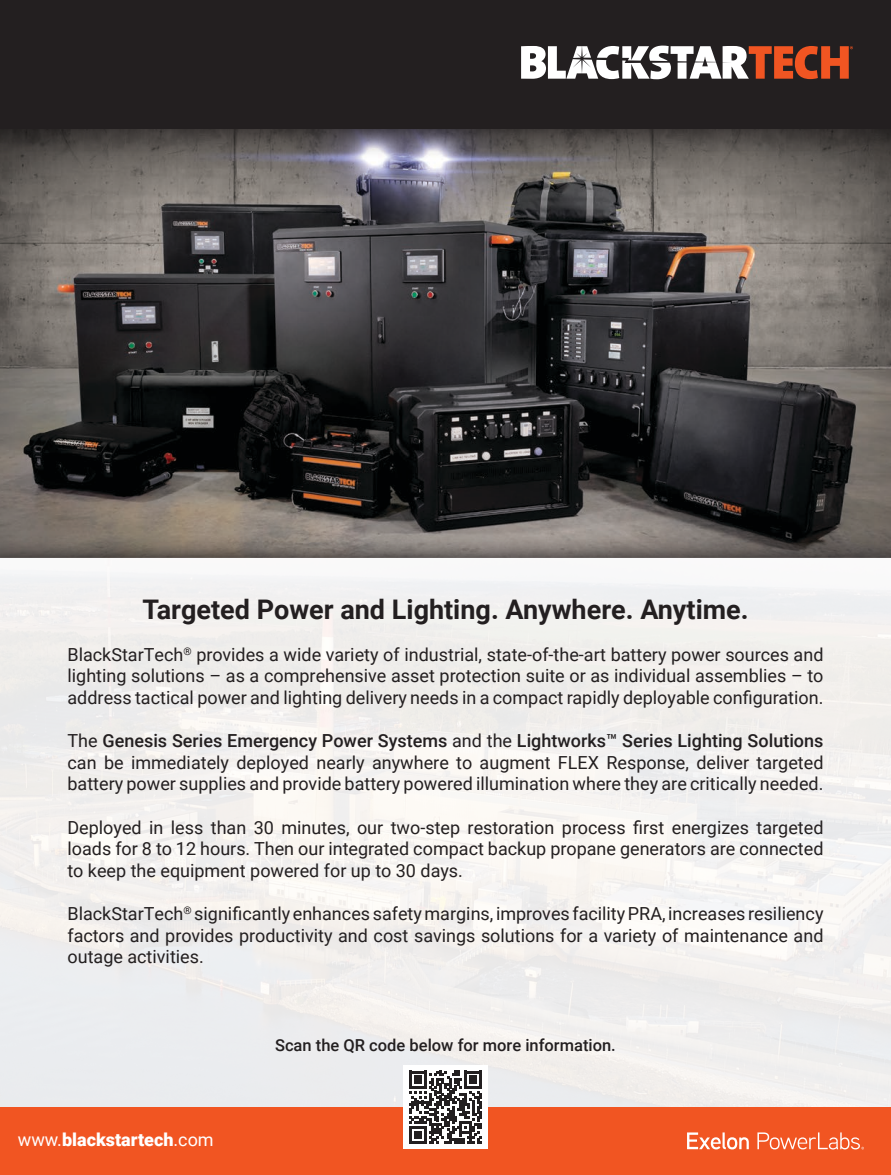
<style>
.page{position:relative;width:891px;height:1175px;background:#fff}
.page>*{position:absolute;margin:0;border:0;box-sizing:border-box;transform-origin:0 0}
.t1{font:700 27px "Roboto";color:#231f20}
.t2{font:18px/21.6px "Roboto";color:#231f20;text-align:justify}
.t3{font:900 18px "Roboto";color:#fff}
.t4{font:500 16.5px "Roboto";color:#231f20}
.s1{font-weight:500}
.s2{font-weight:400}
</style>
<div class="page">
<img style="left:0;top:160px;width:891px;height:375px">
<svg style="left:0;top:535px;width:891px;height:22px"></svg>
<svg style="left:0;top:129px;width:891px;height:31px"></svg>
<div style="left:0;top:0;width:891px;height:129px;background:#231f20"></div>
<img style="left:0;top:557px;width:891px;height:550px">
<div style="left:0;top:1107px;width:891px;height:67px;background:#f15522"></div>
<div style="left:403px;top:1065px;width:85px;height:84px;background:#fff"></div>
<svg style="left:409px;top:1070px;width:73px;height:73px"></svg>
<svg style="left:687px;top:1132px;width:62px;height:17px"></svg>
<svg style="left:757px;top:1132px;width:107px;height:17px"></svg>
<svg style="left:521px;top:46px;width:332px;height:33px"></svg>
<h1 class="t1" style="left:142px;top:590px;width:608px">Targeted Power and Lighting. Anywhere. Anytime.</h1>
<p class="t2" style="left:67px;top:643px;width:758px">BlackStarTech<sup>®</sup> provides a wide variety of industrial, state-of-the-art battery power sources and lighting solutions – as a comprehensive asset protection suite or as individual assemblies – to address tactical power and lighting delivery needs in a compact rapidly deployable configuration.</p>
<p class="t2" style="left:67px;top:729px;width:758px">The <span class="s1">Genesis Series Emergency Power Systems</span> and the <span class="s1">Lightworks™ Series Lighting Solutions </span>can be immediately deployed nearly anywhere to augment FLEX Response, deliver targeted battery power supplies and provide battery powered illumination where they are critically needed.</p>
<p class="t2" style="left:67px;top:815px;width:758px">Deployed in less than 30 minutes, our two-step restoration process first energizes targeted loads for 8 to 12 hours. Then our integrated compact backup propane generators are connected to keep the equipment powered for up to 30 days.</p>
<p class="t2" style="left:67px;top:902px;width:758px">BlackStarTech<sup>®</sup> significantly enhances safety margins, improves facility PRA, increases resiliency factors and provides productivity and cost savings solutions for a variety of maintenance and outage activities.</p>
<p class="t3" style="left:18px;top:1127px;width:197px"><span class="s2">www.</span>blackstartech<span class="s2">.com</span></p>
<p class="t4" style="left:275px;top:1033px;width:342px">Scan the QR code below for more information.</p>
</div>
